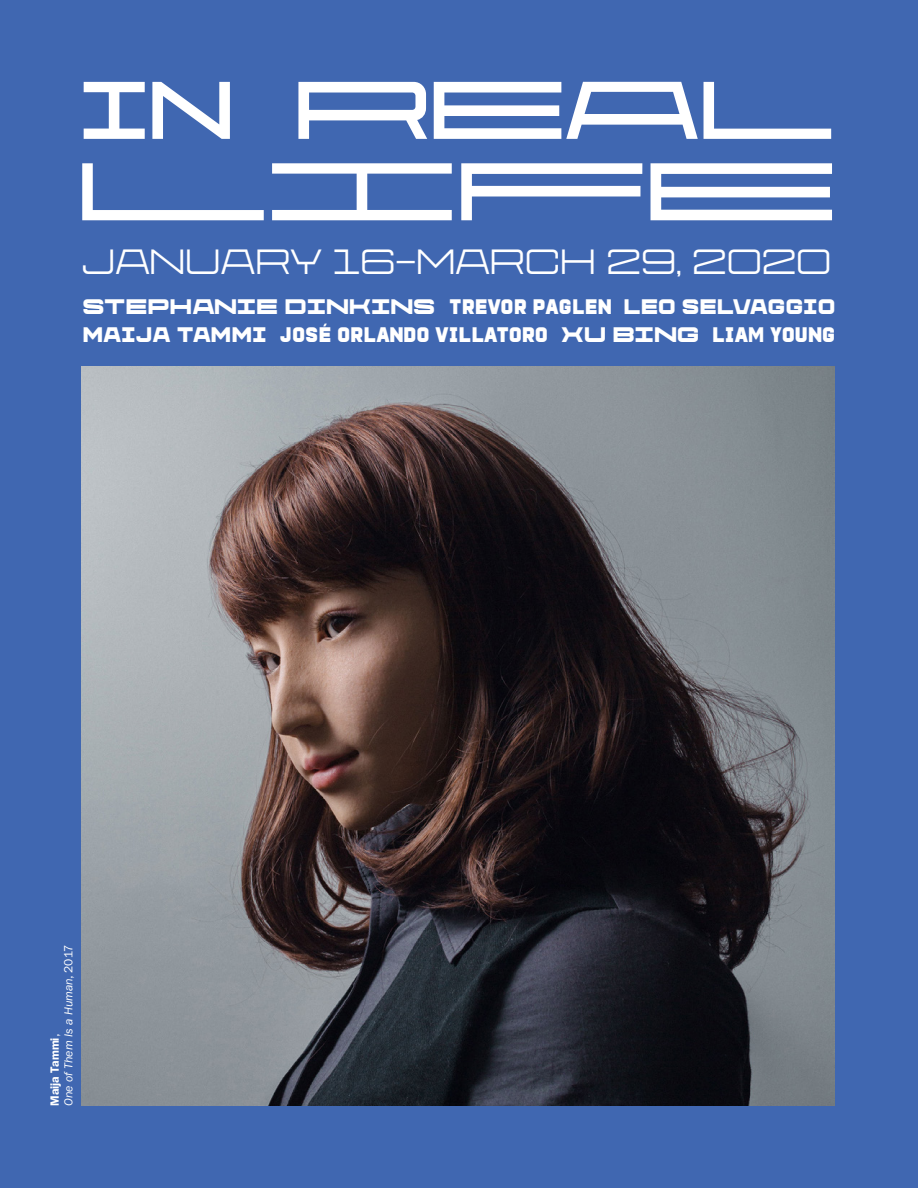
<style>
.page{position:relative;width:918px;height:1188px;background:#4067b1}
.page>*{position:absolute;margin:0;border:0;box-sizing:border-box;transform-origin:0 0}
.t1{font:71.25px "Protrakt Bold Exp Five";color:#fff}
.t2{font:71.25px "Protrakt Bold Expanded Eight";color:#fff}
.t3{font:30.6px "Protrakt Medium Exp Two";color:#fff}
.t4{font:800 18.45px "Protrakt";letter-spacing:-.01em;color:#fff}
.t5{font:18.45px "Protrakt Heavy Exp Two";color:#fff}
.t6{font:italic 12px/13.5px "ITC Franklin Gothic Std";color:#fff}
.s1{font-family:"Protrakt Bold Exp Two"}
.s2{font-family:"Protrakt";font-weight:800}
.s3{font-family:"Protrakt Heavy Exp One"}
.s4{font-family:"Protrakt Heavy Exp One";font-weight:400}
.s5{font-family:"Protrakt Heavy Exp Two";font-weight:400}
.s6{font-weight:600;font-style:normal}
.s7{font-style:normal}
</style>
<div class="page">
<img style="left:81px;top:366px;width:754px;height:740px">
<p class="t1" style="left:79px;top:50px;width:757px"><span class="s1">in</span> REAL</p>
<p class="t2" style="left:77px;top:131px;width:761px">LIFE</p>
<p class="t3" style="left:82px;top:235px;width:751px">JANUARY 16-MARCH 29, 2020</p>
<p class="t5" style="left:83px;top:291px;width:754px">STEPHANIE DINKINS <span class="s2">TREVOR PAGLEN</span> <span class="s3">LEO SELVAGGIO</span></p>
<p class="t4" style="left:83px;top:319px;width:754px"><span class="s4">MAIJA TAMMI</span> JOSÉ ORLANDO VILLATORO <span class="s5">XU BING</span> LIAM YOUNG</p>
<p class="t6" style="left:48px;top:1106px;width:162px;rotate:-90deg"><span class="s6">Maija Tammi</span><span class="s7">,<br></span>One of Them Is a Human<span class="s7">, 2017</span></p>
</div>
